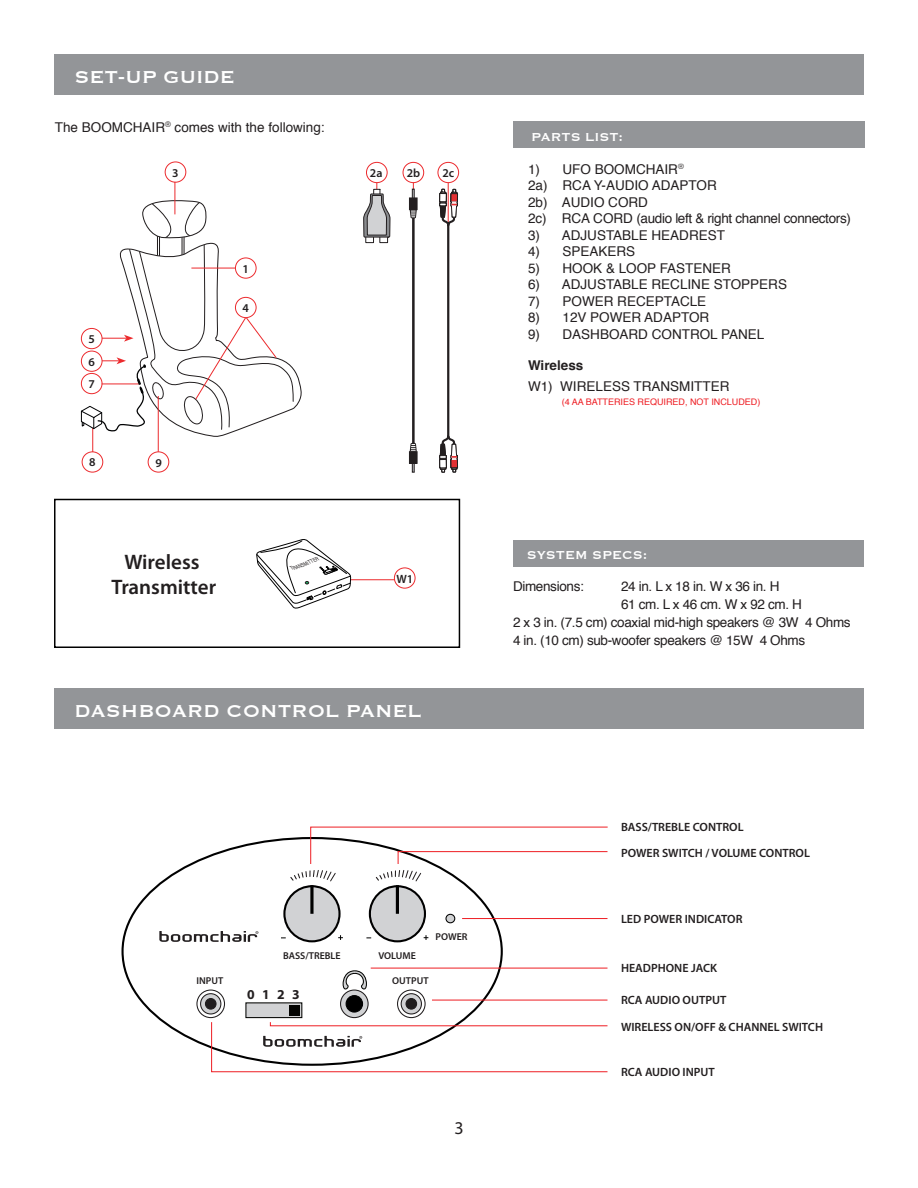
<style>
.page{position:relative;width:918px;height:1188px;background:#fff}
.page>*{position:absolute;margin:0;border:0;box-sizing:border-box;transform-origin:0 0}
.t1{font:22.5px "Copperplate";color:#fff}
.t2{font:600 21px/25.2px "Myriad Pro";color:#231f20;text-align:center}
.t3{font:18px "Myriad Pro";color:#231f20}
.t4{font:15px "Copperplate";color:#fff}
.t5{font:700 13.65px "Myriad Pro";color:#231f20}
.t6{font:13.5px/16.5px "Helvetica";color:#231f20}
.t7{font:13.5px "Helvetica";letter-spacing:-.025em;color:#231f20}
.t8{font:700 13.5px "Helvetica";color:#231f20}
.t9{font:600 12px/25.5px "Myriad Pro";color:#231f20}
.t10{font:600 10.05px "Myriad Pro";color:#231f20}
.t11{font:9px "Helvetica";color:#ee1d23}
.t12{font:italic 5.55px "Helvetica";color:#231f20;scale:.75 1}
</style>
<div class="page">
<div style="left:446px;top:914px;width:9px;height:9px;background:#d1d2d4;border-radius:50%"></div>
<div style="left:445px;top:914px;width:10px;height:9px;border:1px solid #000;border-radius:50%"></div>
<div style="left:370px;top:886px;width:55px;height:55px;background:#d1d2d4;border-radius:50%"></div>
<div style="left:369px;top:885px;width:57px;height:57px;border:2px solid #000;border-radius:50%"></div>
<hr style="left:396px;top:885px;width:3px;height:29px;background:#000">
<svg style="left:424px;top:935px;width:4px;height:5px"></svg>
<div style="left:284px;top:886px;width:56px;height:55px;background:#d1d2d4;border-radius:50%"></div>
<div style="left:283px;top:885px;width:58px;height:57px;border:2px solid #000;border-radius:50%"></div>
<svg style="left:310px;top:885px;width:4px;height:29px"></svg>
<svg style="left:338px;top:935px;width:5px;height:5px"></svg>
<svg style="left:159px;top:931px;width:99px;height:11px"></svg>
<div style="left:245px;top:1002px;width:57px;height:16px;background:#d1d2d4;border:1px solid #040503"></div>
<div style="left:289px;top:1005px;width:10px;height:11px;background:#040503"></div>
<div style="left:397px;top:990px;width:29px;height:28px;border:1px solid #201d1e;border-radius:50%"></div>
<svg style="left:401px;top:994px;width:20px;height:20px"></svg>
<div style="left:401px;top:993px;width:21px;height:21px;border:1px solid #201d1e;border-radius:50%"></div>
<div style="left:406px;top:999px;width:11px;height:10px;background:#201d1e;border-radius:50%"></div>
<div style="left:406px;top:998px;width:11px;height:12px;border:1px solid #201d1e;border-radius:50%"></div>
<svg style="left:342px;top:970px;width:25px;height:24px"></svg>
<svg style="left:341px;top:990px;width:27px;height:28px"></svg>
<div style="left:340px;top:990px;width:29px;height:28px;border:1px solid #201d1e;border-radius:50%"></div>
<div style="left:346px;top:996px;width:17px;height:16px;background:#000;border-radius:50%"></div>
<div style="left:346px;top:995px;width:17px;height:18px;border:1px solid #000;border-radius:50%"></div>
<div style="left:196px;top:990px;width:29px;height:28px;border:1px solid #201d1e;border-radius:50%"></div>
<svg style="left:201px;top:994px;width:20px;height:20px"></svg>
<div style="left:200px;top:993px;width:21px;height:21px;border:1px solid #201d1e;border-radius:50%"></div>
<div style="left:205px;top:999px;width:11px;height:10px;background:#201d1e;border-radius:50%"></div>
<div style="left:205px;top:998px;width:12px;height:12px;border:1px solid #201d1e;border-radius:50%"></div>
<div style="left:513px;top:122px;width:352px;height:26px;background:#939598"></div>
<div style="left:54px;top:54px;width:810px;height:40px;background:#939598"></div>
<div style="left:54px;top:688px;width:810px;height:41px;background:#939598"></div>
<svg style="left:289px;top:826px;width:319px;height:56px"></svg>
<svg style="left:211px;top:1021px;width:397px;height:51px"></svg>
<hr style="left:432px;top:1000px;width:176px;height:1px;background:#ee1d23">
<hr style="left:371px;top:968px;width:236px;height:1px;background:#ee1d23">
<hr style="left:462px;top:918px;width:145px;height:1px;background:#ee1d23">
<div style="left:513px;top:540px;width:351px;height:27px;background:#939598"></div>
<div style="left:54px;top:499px;width:406px;height:149px;border:2px solid #000"></div>
<hr style="left:349px;top:579px;width:46px;height:1px;background:#ec2a2d">
<svg style="left:256px;top:539px;width:95px;height:70px"></svg>
<div style="left:394px;top:568px;width:21px;height:21px;border:1px solid #ec2a2d;border-radius:50%"></div>
<div style="left:366px;top:162px;width:22px;height:21px;border:1px solid #ec2a2d;border-radius:50%"></div>
<div style="left:403px;top:162px;width:21px;height:21px;border:1px solid #ec2a2d;border-radius:50%"></div>
<div style="left:438px;top:162px;width:21px;height:21px;border:1px solid #ec2a2d;border-radius:50%"></div>
<svg style="left:439px;top:434px;width:19px;height:187px"></svg>
<svg style="left:439px;top:94px;width:19px;height:133px"></svg>
<hr style="left:447px;top:224px;width:2px;height:214px;background:#231f20">
<svg style="left:363px;top:183px;width:28px;height:60px"></svg>
<hr style="left:412px;top:206px;width:3px;height:238px;background:#231f20">
<svg style="left:412px;top:183px;width:2px;height:15px"></svg>
<div style="left:409px;top:198px;width:8px;height:12px;background:#231f20"></div>
<svg style="left:410px;top:210px;width:7px;height:9px"></svg>
<svg style="left:412px;top:464px;width:2px;height:8px"></svg>
<div style="left:409px;top:452px;width:8px;height:11px;background:#231f20"></div>
<div style="left:409px;top:451px;width:8px;height:13px;border:1px solid #231f20"></div>
<svg style="left:410px;top:443px;width:7px;height:9px"></svg>
<hr style="left:175px;top:182px;width:1px;height:32px;background:#ec2a2d">
<div style="left:165px;top:162px;width:21px;height:21px;border:1px solid #ec2a2d;border-radius:50%"></div>
<div style="left:148px;top:451px;width:21px;height:22px;border:1px solid #ec2a2d;border-radius:50%"></div>
<div style="left:82px;top:451px;width:21px;height:22px;border:1px solid #ec2a2d;border-radius:50%"></div>
<svg style="left:80px;top:196px;width:222px;height:256px"></svg>
<h1 class="t1" style="left:75px;top:62px;width:162px">SET-UP GUIDE</h1>
<p class="t6" style="left:55px;top:119px;width:271px">The BOOMCHAIR<sup>®</sup> comes with the following:</p>
<p class="t9" style="left:172px;top:159px;width:8px">3</p>
<p class="t9" style="left:88px;top:326px;width:8px">5</p>
<p class="t9" style="left:88px;top:371px;width:8px">7</p>
<p class="t9" style="left:89px;top:349px;width:8px">6</p>
<p class="t9" style="left:89px;top:449px;width:8px">8</p>
<p class="t9" style="left:155px;top:450px;width:8px">9</p>
<p class="t9" style="left:243px;top:255px;width:8px">1</p>
<p class="t9" style="left:243px;top:295px;width:8px">4</p>
<h2 class="t2" style="left:111px;top:548px;width:106px">Wireless<br>Transmitter</h2>
<p class="t12" style="left:290px;top:565px;width:41px;rotate:-20deg">TRANSMITTER</p>
<p class="t4" style="left:531px;top:127px;width:93px">PARTS LIST:</p>
<p class="t9" style="left:370px;top:159px;width:14px">2a</p>
<p class="t9" style="left:407px;top:160px;width:15px">2b</p>
<p class="t9" style="left:443px;top:160px;width:13px">2c</p>
<p class="t6" style="left:528px;top:161px;width:324px">1) UFO BOOMCHAIR<sup>®<br></sup>2a) RCA Y-AUDIO ADAPTOR<br>2b) AUDIO CORD<br>2c) RCA CORD (audio left &amp; right channel connectors)</p>
<p class="t6" style="left:528px;top:227px;width:199px">3) ADJUSTABLE HEADREST</p>
<p class="t6" style="left:528px;top:244px;width:109px">4) SPEAKERS</p>
<p class="t6" style="left:528px;top:260px;width:205px">5) HOOK &amp; LOOP FASTENER</p>
<p class="t6" style="left:528px;top:277px;width:261px">6) ADJUSTABLE RECLINE STOPPERS</p>
<p class="t6" style="left:528px;top:293px;width:180px">7) POWER RECEPTACLE</p>
<p class="t6" style="left:528px;top:310px;width:183px">8) 12V POWER ADAPTOR</p>
<p class="t6" style="left:528px;top:326px;width:238px">9) DASHBOARD CONTROL PANEL</p>
<p class="t8" style="left:528px;top:354px;width:57px">Wireless</p>
<p class="t6" style="left:528px;top:379px;width:203px">W1) WIRELESS TRANSMITTER</p>
<p class="t11" style="left:562px;top:395px;width:31px">(4 AA batteries</p>
<p class="t11" style="left:638px;top:395px;width:26px">required</p>
<p class="t11" style="left:685px;top:395px;width:13px">, not</p>
<p class="t11" style="left:711px;top:395px;width:7px">included</p>
<p class="t11" style="left:757px;top:395px;width:4px">)</p>
<p class="t9" style="left:397px;top:566px;width:18px">W1</p>
<p class="t4" style="left:527px;top:546px;width:122px">SYSTEM SPECS:</p>
<p class="t7" style="left:513px;top:575px;width:72px">Dimensions:</p>
<p class="t7" style="left:621px;top:575px;width:160px">24 in. L x 18 in. W x 36 in. H</p>
<p class="t7" style="left:621px;top:593px;width:183px">61 cm. L x 46 cm. W x 92 cm. H</p>
<p class="t7" style="left:513px;top:611px;width:339px">2 x 3 in. (7.5 cm) coaxial mid-high speakers @ 3W 4 Ohms</p>
<p class="t7" style="left:513px;top:629px;width:294px">4 in. (10 cm) sub-woofer speakers @ 15W 4 Ohms</p>
<h1 class="t1" style="left:75px;top:697px;width:348px">DASHBOARD CONTROL PANEL</h1>
<p class="t10" style="left:436px;top:931px;width:34px">POWER</p>
<p class="t10" style="left:283px;top:950px;width:59px">BASS/TREBLE</p>
<p class="t10" style="left:378px;top:950px;width:39px">VOLUME</p>
<p class="t5" style="left:247px;top:986px;width:54px">0123</p>
<p class="t10" style="left:197px;top:974px;width:28px">INPUT</p>
<p class="t10" style="left:392px;top:974px;width:38px">OUTPUT</p>
<h3 class="t3" style="left:454px;top:1117px;width:11px">3</h3>
<p class="t9" style="left:621px;top:814px;width:191px">BASS/TREBLE CONTROL<br>POWER SWITCH / VOLUME CONTROL</p>
<p class="t9" style="left:621px;top:905px;width:123px">LED POWER INDICATOR</p>
<p class="t9" style="left:621px;top:955px;width:98px">HEADPHONE JACK</p>
<p class="t9" style="left:621px;top:986px;width:107px">RCA AUDIO OUTPUT</p>
<p class="t9" style="left:621px;top:1013px;width:204px">WIRELESS ON/OFF &amp; CHANNEL SWITCH</p>
<p class="t9" style="left:621px;top:1058px;width:95px">RCA AUDIO INPUT</p>
</div>
